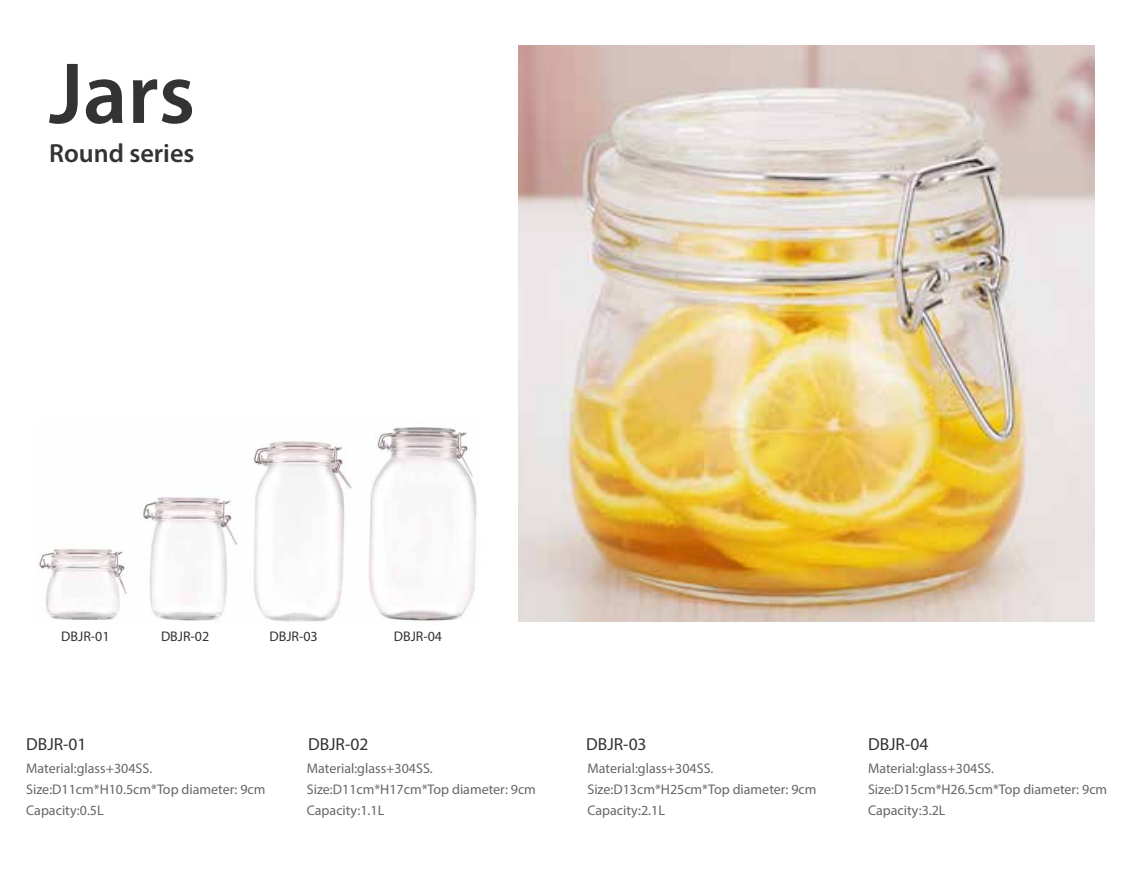
<style>
.page{position:relative;width:1141px;height:893px;background:#fff}
.page>*{position:absolute;margin:0;border:0;box-sizing:border-box;transform-origin:0 0}
.t1{font:600 87.5px "Myriad Pro";color:#333}
.t2{font:600 26.25px "Myriad Pro";color:#333}
.t3{font:17.5px "Myriad Pro";color:#333}
.t4{font:14px/21px "Myriad Pro";color:#666}
.t5{font:14px "Myriad Pro";color:#333}
</style>
<div class="page">
<img style="left:38px;top:427px;width:439px;height:195px">
<img style="left:519px;top:46px;width:575px;height:575px">
<p class="t1" style="left:49px;top:38px;width:148px">Jars</p>
<p class="t2" style="left:49px;top:136px;width:147px">Round series</p>
<p class="t5" style="left:61px;top:628px;width:50px">DBJR-01</p>
<p class="t5" style="left:161px;top:628px;width:50px">DBJR-02</p>
<p class="t5" style="left:270px;top:628px;width:50px">DBJR-03</p>
<p class="t5" style="left:394px;top:628px;width:50px">DBJR-04</p>
<p class="t3" style="left:26px;top:733px;width:62px">DBJR-01</p>
<p class="t3" style="left:308px;top:733px;width:62px">DBJR-02</p>
<p class="t3" style="left:586px;top:733px;width:62px">DBJR-03</p>
<p class="t3" style="left:868px;top:733px;width:62px">DBJR-04</p>
<p class="t4" style="left:26px;top:758px;width:241px">Material:glass+304SS.<br>Size:D11cm*H10.5cm*Top diameter: 9cm<br>Capacity:0.5L</p>
<p class="t4" style="left:307px;top:758px;width:231px">Material:glass+304SS.<br>Size:D11cm*H17cm*Top diameter: 9cm<br>Capacity:1.1L</p>
<p class="t4" style="left:587px;top:758px;width:231px">Material:glass+304SS.<br>Size:D13cm*H25cm*Top diameter: 9cm<br>Capacity:2.1L</p>
<p class="t4" style="left:868px;top:758px;width:241px">Material:glass+304SS.<br>Size:D15cm*H26.5cm*Top diameter: 9cm<br>Capacity:3.2L</p>
</div>
